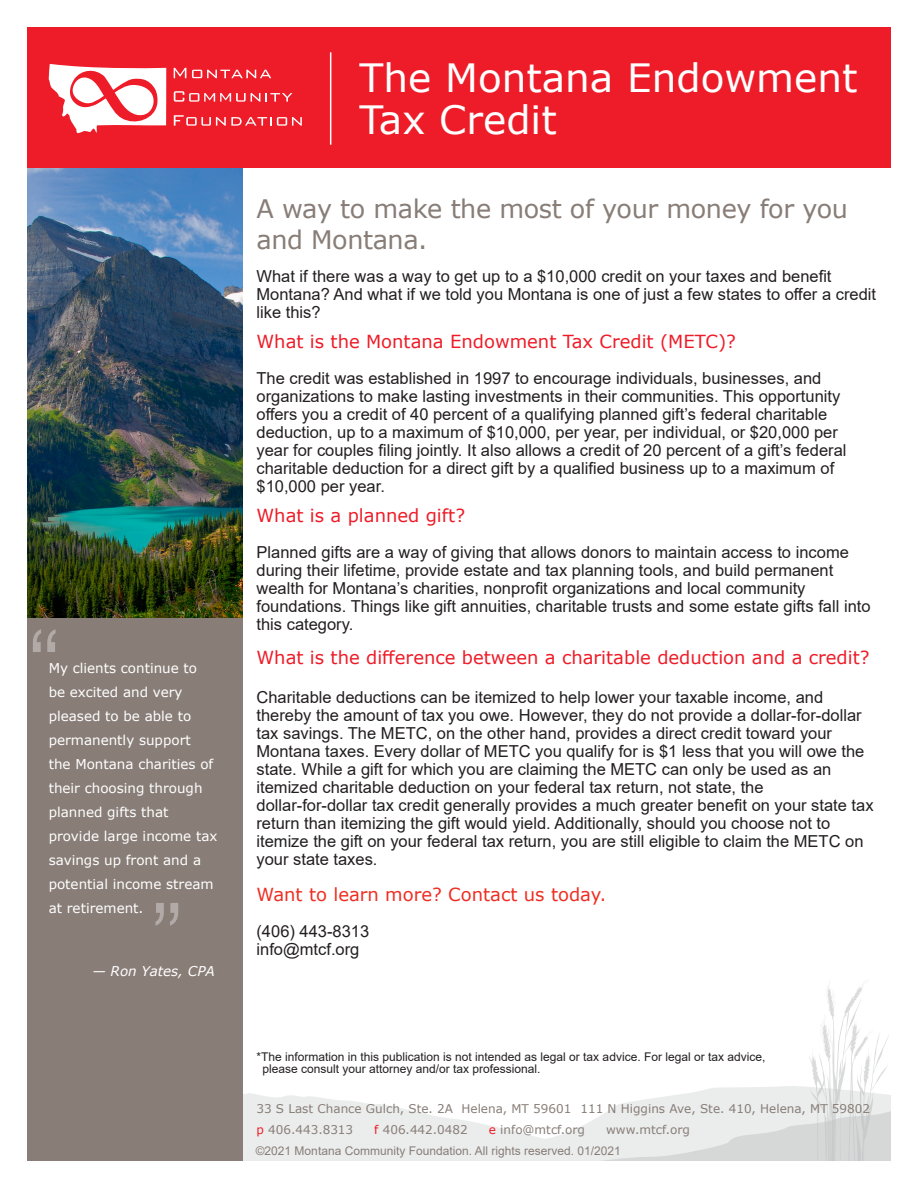
<style>
.page{position:relative;width:918px;height:1188px;background:#fff}
.page>*{position:absolute;margin:0;border:0;box-sizing:border-box;transform-origin:0 0}
.t1{font:39px/42px "Verdana";color:#fff}
.t2{font:25.5px/31.5px "Verdana";letter-spacing:-.015em;color:#887d77}
.subhead-bold{font:18px "Verdana";color:#ee1c28}
.subhead-bold-2{font:18px "Verdana";color:#ee2e22}
.copy{font:16.5px/18px "Arial";color:#231f20}
.subhead-bold-3{font:16.5px/18px "Arial";color:#231f20}
.copy-2{font:13.5px/24px "Verdana";color:#fff}
.t3{font:italic 13.5px "Verdana";color:#fff}
.t4{font:12px/12px "Arial";color:#231f20}
.copy-3{font:12px "Verdana";color:#887d77}
.t5{font:12px "Arial";color:#887d77}
.s1{color:#ee1c28}
</style>
<div class="page">
<svg style="left:242px;top:979px;width:649px;height:182px"></svg>
<div style="left:27px;top:594px;width:215px;height:567px;background:#887d77"></div>
<img style="left:27px;top:168px;width:215px;height:450px">
<div style="left:27px;top:27px;width:864px;height:141px;background:#ee1c28"></div>
<svg style="left:174px;top:68px;width:12px;height:10px"></svg>
<svg style="left:192px;top:70px;width:79px;height:8px"></svg>
<svg style="left:174px;top:91px;width:118px;height:11px"></svg>
<svg style="left:174px;top:115px;width:128px;height:11px"></svg>
<svg style="left:49px;top:64px;width:117px;height:69px"></svg>
<hr style="left:330px;top:52px;width:1px;height:93px;background:#fff">
<svg style="left:33px;top:629px;width:23px;height:23px"></svg>
<svg style="left:156px;top:903px;width:22px;height:23px"></svg>
<p class="copy-2" style="left:49px;top:656px;width:170px">My clients continue to<br>be excited and very pleased to be able to permanently support<br>the Montana charities of their choosing through planned gifts that provide large income tax savings up front and a potential income stream at retirement.</p>
<p class="t3" style="left:92px;top:961px;width:124px">— Ron Yates, CPA</p>
<p class="t1" style="left:360px;top:57px;width:500px">The Montana Endowment<br>Tax Credit</p>
<p class="t2" style="left:256px;top:192px;width:593px">A way to make the most of your money for you and Montana.</p>
<p class="copy" style="left:256px;top:267px;width:621px">What if there was a way to get up to a $10,000 credit on your taxes and benefit<br>Montana? And what if we told you Montana is one of just a few states to offer a credit like this?</p>
<p class="subhead-bold" style="left:256px;top:329px;width:481px">What is the Montana Endowment Tax Credit (METC)?</p>
<p class="copy" style="left:256px;top:369px;width:592px">The credit was established in 1997 to encourage individuals, businesses, and organizations to make lasting investments in their communities. This opportunity offers you a credit of 40 percent of a qualifying planned gift’s federal charitable deduction, up to a maximum of $10,000, per year, per individual, or $20,000 per year for couples filing jointly. It also allows a credit of 20 percent of a gift’s federal charitable deduction for a direct gift by a qualified business up to a maximum of $10,000 per year.</p>
<p class="subhead-bold" style="left:256px;top:503px;width:210px">What is a planned gift?</p>
<p class="copy" style="left:256px;top:543px;width:616px">Planned gifts are a way of giving that allows donors to maintain access to income during their lifetime, provide estate and tax planning tools, and build permanent wealth for Montana’s charities, nonprofit organizations and local community foundations. Things like gift annuities, charitable trusts and some estate gifts fall into this category.</p>
<p class="subhead-bold" style="left:256px;top:645px;width:615px">What is the difference between a charitable deduction and a credit?</p>
<p class="subhead-bold-3" style="left:256px;top:688px;width:619px">Charitable deductions can be itemized to help lower your taxable income, and thereby the amount of tax you owe. However, they do not provide a dollar-for-dollar tax savings. The METC, on the other hand, provides a direct credit toward your Montana taxes. Every dollar of METC you qualify for is $1 less that you will owe the state. While a gift for which you are claiming the METC can only be used as an itemized charitable deduction on your federal tax return, not state, the dollar-for-dollar tax credit generally provides a much greater benefit on your state tax return than itemizing the gift would yield. Additionally, should you choose not to itemize the gift on your federal tax return, you are still eligible to claim the METC on your state taxes.</p>
<p class="subhead-bold-2" style="left:256px;top:882px;width:351px">Want to learn more? Contact us today.</p>
<p class="subhead-bold-3" style="left:256px;top:922px;width:114px">(406) 443-8313 info@mtcf.org</p>
<p class="t4" style="left:262px;top:1051px;width:504px;text-indent:-6px">*The information in this publication is not intended as legal or tax advice. For legal or tax advice, please consult your attorney and/or tax professional.</p>
<p class="copy-3" style="left:256px;top:1100px;width:615px">33 S Last Chance Gulch, Ste. 2A Helena, MT 59601 111 N Higgins Ave, Ste. 410, Helena, MT 59802</p>
<p class="copy-3" style="left:256px;top:1121px;width:98px"><span class="s1">p</span> 406.443.8313</p>
<p class="copy-3" style="left:374px;top:1121px;width:95px"><span class="s1">f</span> 406.442.0482</p>
<p class="copy-3" style="left:489px;top:1121px;width:98px"><span class="s1">e</span> info@mtcf.org</p>
<p class="copy-3" style="left:606px;top:1121px;width:85px">www.mtcf.org</p>
<p class="t5" style="left:256px;top:1143px;width:367px">©2021 Montana Community Foundation. All rights reserved. 01/2021</p>
</div>
